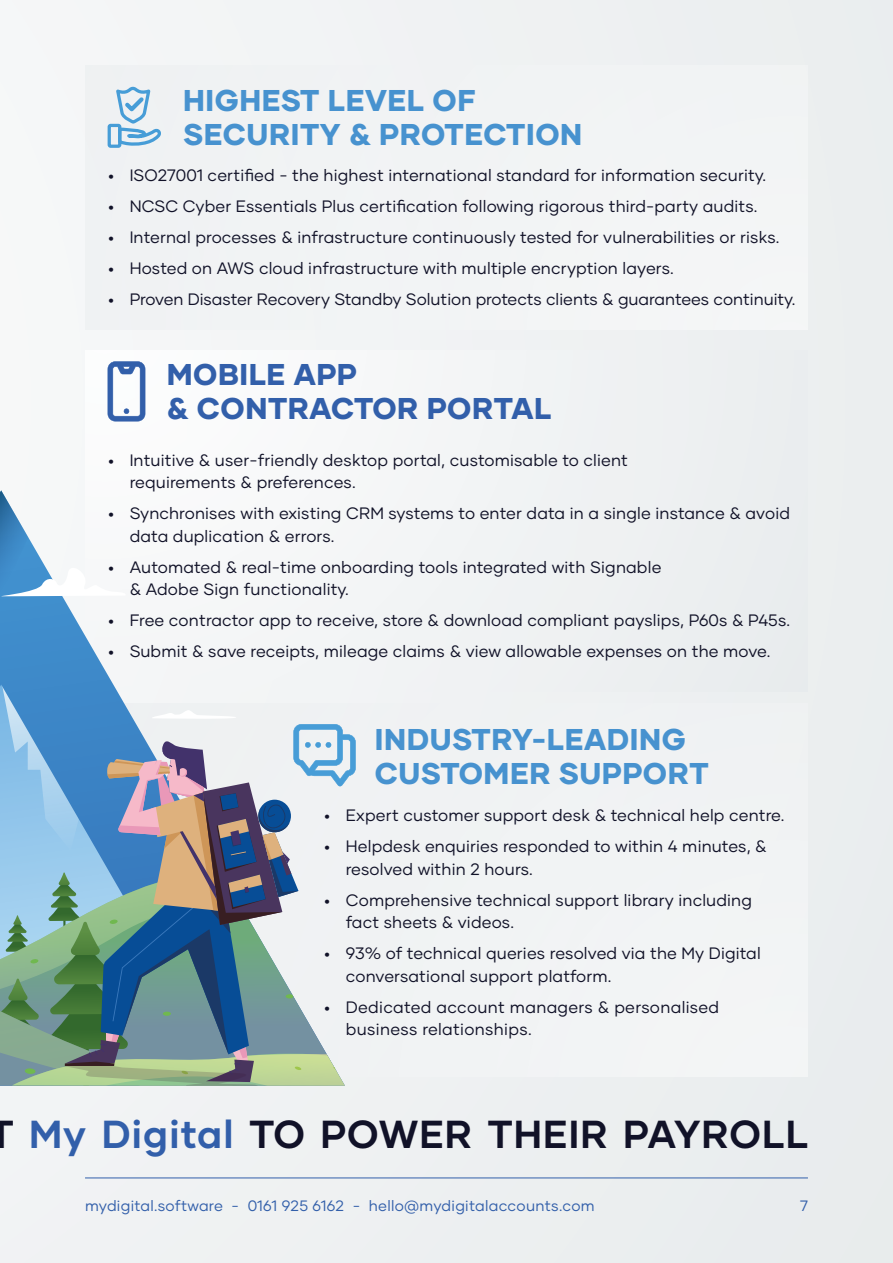
<style>
.page{position:relative;width:893px;height:1263px;background:#eff1f2}
.page>*{position:absolute;margin:0;border:0;box-sizing:border-box;transform-origin:0 0}
.t1{font:700 39px "Gilmer";letter-spacing:.03em;color:#111228}
.t2{font:800 30px/34px "Gilmer";letter-spacing:.02em;color:#4792cf}
.t3{font:800 30px/33.8px "Gilmer";letter-spacing:.02em;color:#325faa}
.t4{font:16.5px/22.5px "Gilmer";letter-spacing:.01em;color:#111228}
.t5{font:15px "Gilmer";letter-spacing:.02em;color:#325faa}
.s1{font-weight:800;font-size:15px}
.s2{color:#325faa}
</style>
<div class="page">
<div style="left:108px;top:124px;width:13px;height:24px;border:3px solid #479dd7"></div>
<svg style="left:113px;top:86px;width:48px;height:62px"></svg>
<svg style="left:0;top:490px;width:270px;height:190px"></svg>
<svg style="left:0;top:490px;width:127px;height:108px"></svg>
<svg style="left:0;top:680px;width:356px;height:406px"></svg>
<hr style="left:85px;top:1177px;width:723px;height:1px;background:#325faa">
<svg style="left:108px;top:361px;width:37px;height:60px"></svg>
<h2 class="t2" style="left:183px;top:83px;width:401px">HIGHEST LEVEL OF<br>SECURITY &amp; PROTECTION</h2>
<p class="t4" style="left:108px;top:164px;width:659px"><span class="s1">•</span> ISO27001 certified - the highest international standard for information security.</p>
<p class="t4" style="left:108px;top:195px;width:651px"><span class="s1">•</span> NCSC Cyber Essentials Plus certification following rigorous third-party audits.</p>
<p class="t4" style="left:108px;top:226px;width:672px"><span class="s1">•</span> Internal processes &amp; infrastructure continuously tested for vulnerabilities or risks.</p>
<p class="t4" style="left:108px;top:257px;width:567px"><span class="s1">•</span> Hosted on AWS cloud infrastructure with multiple encryption layers.</p>
<p class="t4" style="left:108px;top:288px;width:688px"><span class="s1">•</span> Proven Disaster Recovery Standby Solution protects clients &amp; guarantees continuity.</p>
<h2 class="t3" style="left:167px;top:357px;width:386px">MOBILE APP<br>&amp; CONTRACTOR PORTAL</h2>
<p class="t4" style="left:130px;top:448px;width:500px;text-indent:-21px"><span class="s1">•</span> Intuitive &amp; user-friendly desktop portal, customisable to client requirements &amp; preferences.</p>
<p class="t4" style="left:130px;top:502px;width:662px;text-indent:-21px"><span class="s1">•</span> Synchronises with existing CRM systems to enter data in a single instance &amp; avoid data duplication &amp; errors.</p>
<p class="t4" style="left:130px;top:555px;width:533px;text-indent:-21px"><span class="s1">•</span> Automated &amp; real-time onboarding tools integrated with Signable &amp; Adobe Sign functionality.</p>
<p class="t4" style="left:108px;top:609px;width:683px"><span class="s1">•</span> Free contractor app to receive, store &amp; download compliant payslips, P60s &amp; P45s.</p>
<p class="t4" style="left:108px;top:640px;width:663px"><span class="s1">•</span> Submit &amp; save receipts, mileage claims &amp; view allowable expenses on the move.</p>
<h2 class="t2" style="left:375px;top:723px;width:335px">INDUSTRY-LEADING<br>CUSTOMER SUPPORT</h2>
<p class="t4" style="left:325px;top:804px;width:461px"><span class="s1">•</span> Expert customer support desk &amp; technical help centre.</p>
<p class="t4" style="left:346px;top:835px;width:422px;text-indent:-21px"><span class="s1">•</span> Helpdesk enquiries responded to within 4 minutes, &amp; resolved within 2 hours.</p>
<p class="t4" style="left:346px;top:888px;width:408px;text-indent:-21px"><span class="s1">•</span> Comprehensive technical support library including fact sheets &amp; videos.</p>
<p class="t4" style="left:346px;top:942px;width:416px;text-indent:-21px"><span class="s1">•</span> 93% of technical queries resolved via the My Digital conversational support platform.</p>
<p class="t4" style="left:346px;top:995px;width:375px;text-indent:-21px"><span class="s1">•</span> Dedicated account managers &amp; personalised business relationships.</p>
<h1 class="t1" style="left:-11px;top:1110px;width:821px">T <span class="s2">My Digital</span> TO POWER THEIR PAYROLL</h1>
<p class="t5" style="left:85px;top:1196px;width:511px">mydigital.software - 0161 925 6162 - hello@mydigitalaccounts.com</p>
<p class="t5" style="left:800px;top:1196px;width:9px">7</p>
</div>
